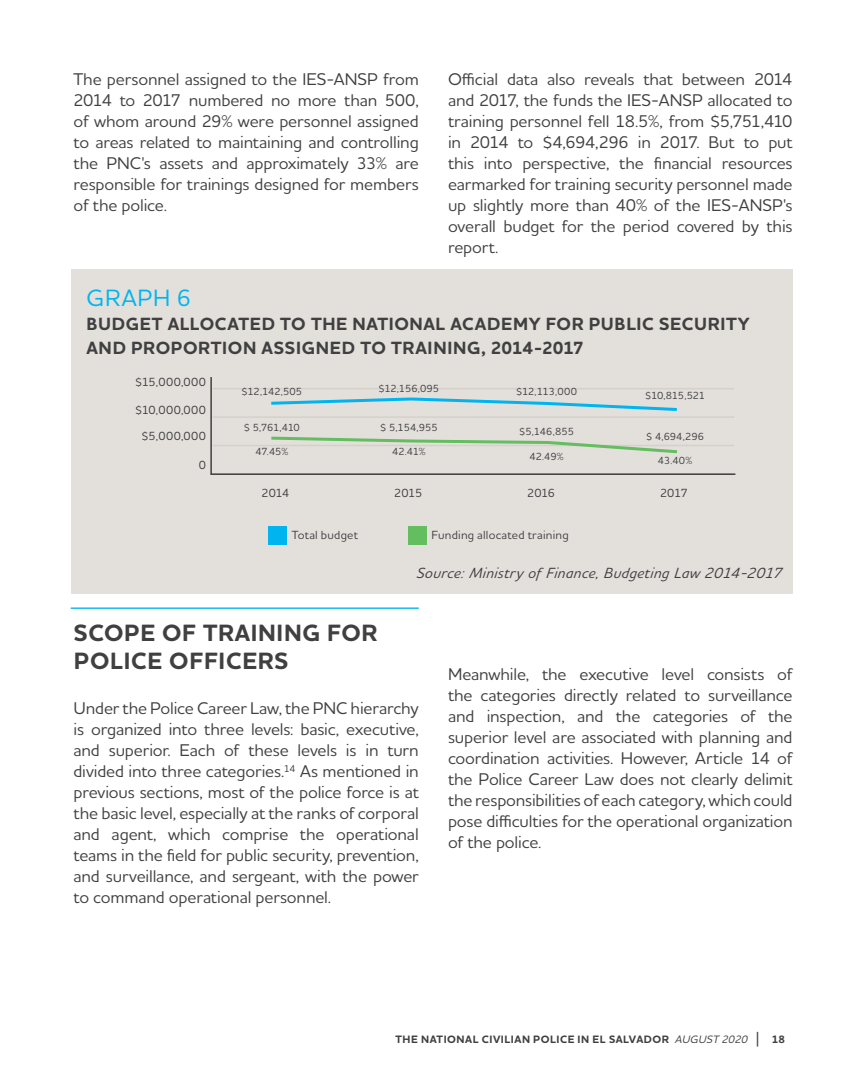
<style>
.page{position:relative;width:866px;height:1080px;background:#fff}
.page>*{position:absolute;margin:0;border:0;box-sizing:border-box;transform-origin:0 0}
.t1{font:700 24px/28.8px "Houschka Alt Pro";letter-spacing:.03em;color:#404041}
.t2{font:500 24px "Houschka Alt Pro";letter-spacing:.035em;color:#00b5ef}
.t3{font:700 18px/24px "Houschka Alt Pro";letter-spacing:.03em;color:#404041}
.t4{font:500 17.25px/21px "Houschka Alt Pro";letter-spacing:-.01em;color:#404041;text-align:justify}
.t5{font:italic 500 15px "Houschka Alt Pro";letter-spacing:.03em;color:#404041}
.t6{font:500 12px "Houschka Alt Pro";letter-spacing:.015em;color:#404041}
.t7{font:700 10.95px "Houschka Alt Pro";letter-spacing:.05em;color:#404041}
.t8{font:500 10.5px "Houschka Alt Pro";letter-spacing:-.015em;color:#404041}
.s1{font-weight:500;font-style:italic}
.s2{font-weight:500;font-size:16.35px}
</style>
<div class="page">
<hr style="left:71px;top:608px;width:347px;height:1px;background:#00b5ef">
<div style="left:71px;top:270px;width:722px;height:324px;background:#e3e0dc"></div>
<div style="left:268px;top:527px;width:18px;height:18px;background:#00b5ef"></div>
<div style="left:408px;top:527px;width:18px;height:18px;background:#64bd5f"></div>
<svg style="left:210px;top:377px;width:526px;height:98px"></svg>
<p class="t4" style="left:73px;top:70px;width:347px">The personnel assigned to the IES-ANSP from 2014 to 2017 numbered no more than 500, of whom around 29% were personnel assigned to areas related to maintaining and controlling the PNC's assets and approximately 33% are responsible for trainings designed for members of the police.</p>
<p class="t4" style="left:448px;top:70px;width:346px">Official data also reveals that between 2014 and 2017, the funds the IES-ANSP allocated to training personnel fell 18.5%, from $5,751,410 in 2014 to $4,694,296 in 2017. But to put this into perspective, the financial resources earmarked for training security personnel made up slightly more than 40% of the IES-ANSP's overall budget for the period covered by this report.</p>
<h1 class="t2" style="left:86px;top:287px;width:106px">GRAPH 6</h1>
<p class="t3" style="left:86px;top:313px;width:664px">BUDGET ALLOCATED TO THE NATIONAL ACADEMY FOR PUBLIC SECURITY<br>AND PROPORTION ASSIGNED TO TRAINING, 2014-2017</p>
<p class="t6" style="left:135px;top:377px;width:72px">$15,000,000</p>
<p class="t6" style="left:135px;top:405px;width:72px">$10,000,000</p>
<p class="t6" style="left:142px;top:431px;width:66px">$5,000,000</p>
<p class="t6" style="left:199px;top:460px;width:9px">0</p>
<p class="t8" style="left:241px;top:387px;width:62px">$12,142,505</p>
<p class="t8" style="left:378px;top:384px;width:62px">$12,156,095</p>
<p class="t8" style="left:516px;top:387px;width:62px">$12,113,000</p>
<p class="t8" style="left:244px;top:422px;width:58px">$ 5,761,410</p>
<p class="t8" style="left:255px;top:447px;width:34px">47.45%</p>
<p class="t8" style="left:380px;top:423px;width:59px">$ 5,154,955</p>
<p class="t8" style="left:392px;top:447px;width:35px">42.41%</p>
<p class="t8" style="left:519px;top:427px;width:56px">$5,146,855</p>
<p class="t8" style="left:529px;top:452px;width:36px">42.49%</p>
<p class="t8" style="left:645px;top:391px;width:62px">$10,815,521</p>
<p class="t8" style="left:646px;top:431px;width:60px">$ 4,694,296</p>
<p class="t8" style="left:657px;top:456px;width:36px">43.40%</p>
<p class="t6" style="left:261px;top:488px;width:29px">2014</p>
<p class="t6" style="left:394px;top:488px;width:30px">2015</p>
<p class="t6" style="left:527px;top:488px;width:29px">2016</p>
<p class="t6" style="left:660px;top:488px;width:29px">2017</p>
<p class="t6" style="left:291px;top:530px;width:68px">Total budget</p>
<p class="t6" style="left:431px;top:530px;width:139px">Funding allocated training</p>
<p class="t5" style="left:416px;top:567px;width:370px">Source: Ministry of Finance, Budg eting Law 2014-2017</p>
<h1 class="t1" style="left:74px;top:620px;width:305px">SCOPE OF TRAINING FOR<br>POLICE OFFICERS</h1>
<p class="t4" style="left:73px;top:699px;width:347px">Under the Police Career Law, the PNC hierarchy is organized into three levels: basic, executive, and superior. Each of these levels is in turn divided into three categories.<sup>14</sup> As mentioned in previous sections, most of the police force is at the basic level, especially at the ranks of corporal and agent, which comprise the operational teams in the field for public security, prevention, and surveillance, and sergeant, with the power to command operational personnel.</p>
<p class="t4" style="left:448px;top:665px;width:346px">Meanwhile, the executive level consists of the categories directly related to surveillance and inspection, and the categories of the superior level are associated with planning and coordination activities. However, Article 14 of the Police Career Law does not clearly delimit the responsibilities of each category, which could pose difficulties for the operational organization of the police.</p>
<p class="t7" style="left:395px;top:1035px;width:391px">THE NATIONAL CIVILIAN POLICE IN EL SALVADOR <span class="s1">AUGUST 2020</span> <span class="s2">|</span> 18</p>
</div>
